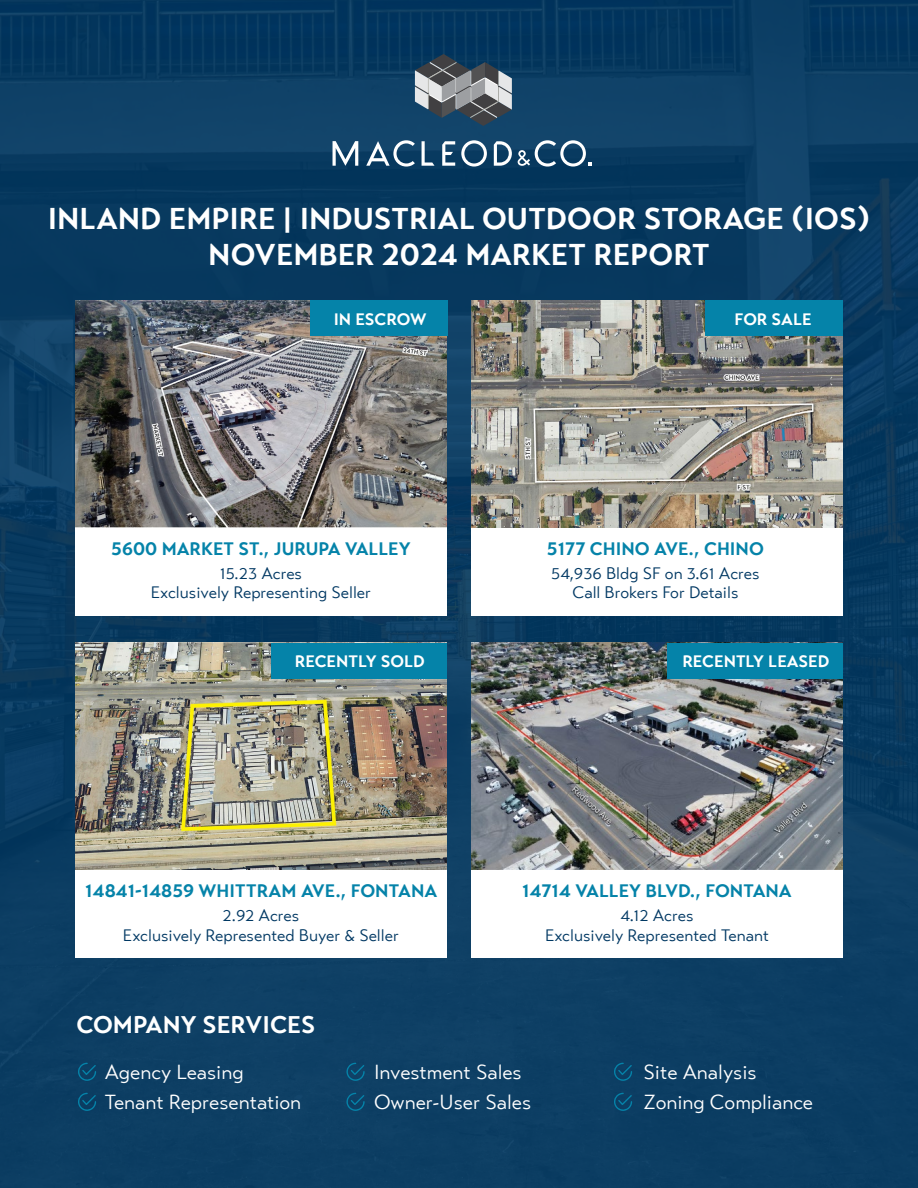
<style>
.page{position:relative;width:918px;height:1188px;background:#0b3d62}
.page>*{position:absolute;margin:0;border:0;box-sizing:border-box;transform-origin:0 0}
.t1{font:700 30px/36px "Transat Text";color:#fff;text-align:center}
.t2{font:700 24px "Transat Text";color:#fff}
.t3{font:20.25px/30px "Transat Text Standard";color:#fff}
.t4{font:700 18px "Transat Text";color:#0583a9}
.t5{font:16.5px/19.5px "Transat Text Standard";color:#003863;text-align:center}
.t6{font:700 16.5px "Transat Text";color:#fff}
</style>
<div class="page">
<svg style="left:366px;top:140px;width:49px;height:27px"></svg>
<svg style="left:422px;top:141px;width:13px;height:25px"></svg>
<svg style="left:442px;top:141px;width:13px;height:25px"></svg>
<svg style="left:461px;top:140px;width:26px;height:27px"></svg>
<svg style="left:494px;top:141px;width:18px;height:25px"></svg>
<svg style="left:518px;top:140px;width:73px;height:27px"></svg>
<svg style="left:333px;top:141px;width:25px;height:25px"></svg>
<svg style="left:415px;top:54px;width:97px;height:72px"></svg>
<div style="left:75px;top:300px;width:372px;height:316px;background:#fff"></div>
<div style="left:75px;top:643px;width:372px;height:315px;background:#fff"></div>
<div style="left:471px;top:300px;width:372px;height:316px;background:#fff"></div>
<div style="left:471px;top:643px;width:372px;height:315px;background:#fff"></div>
<img style="left:75px;top:300px;width:372px;height:227px">
<img style="left:471px;top:300px;width:372px;height:227px">
<img style="left:75px;top:643px;width:372px;height:227px">
<img style="left:471px;top:643px;width:372px;height:227px">
<div style="left:310px;top:300px;width:137px;height:36px;background:#0583a9"></div>
<div style="left:667px;top:643px;width:176px;height:35px;background:#0583a9"></div>
<div style="left:271px;top:643px;width:176px;height:35px;background:#0583a9"></div>
<div style="left:705px;top:300px;width:138px;height:36px;background:#0583a9"></div>
<svg style="left:78px;top:1063px;width:18px;height:18px"></svg>
<svg style="left:346px;top:1063px;width:19px;height:18px"></svg>
<svg style="left:614px;top:1063px;width:18px;height:18px"></svg>
<svg style="left:78px;top:1093px;width:18px;height:18px"></svg>
<svg style="left:346px;top:1093px;width:19px;height:18px"></svg>
<svg style="left:614px;top:1093px;width:18px;height:18px"></svg>
<h1 class="t1" style="left:48px;top:201px;width:824px">INLAND EMPIRE | INDUSTRIAL OUTDOOR STORAGE (IOS)<br>NOVEMBER 2024 MARKET REPORT</h1>
<p class="t6" style="left:334px;top:309px;width:94px">IN ESCROW</p>
<p class="t4" style="left:111px;top:538px;width:301px">5600 MARKET ST., JURUPA VALLEY</p>
<p class="t5" style="left:151px;top:564px;width:222px">15.23 Acres<br>Exclusively Representing Seller</p>
<p class="t6" style="left:735px;top:309px;width:79px">FOR SALE</p>
<p class="t4" style="left:547px;top:538px;width:219px">5177 CHINO AVE., CHINO</p>
<p class="t5" style="left:551px;top:564px;width:210px">54,936 Bldg SF on 3.61 Acres<br>Call Brokers For Details</p>
<p class="t6" style="left:295px;top:652px;width:132px">RECENTLY SOLD</p>
<p class="t6" style="left:682px;top:652px;width:149px">RECENTLY LEASED</p>
<p class="t4" style="left:85px;top:880px;width:354px">14841-14859 WHITTRAM AVE., FONTANA</p>
<p class="t4" style="left:522px;top:880px;width:271px">14714 VALLEY BLVD., FONTANA</p>
<p class="t5" style="left:123px;top:906px;width:277px">2.92 Acres<br>Exclusively Represented Buyer &amp; Seller</p>
<p class="t5" style="left:545px;top:906px;width:226px">4.12 Acres<br>Exclusively Represented Tenant</p>
<h2 class="t2" style="left:76px;top:1010px;width:241px">COMPANY SERVICES</h2>
<p class="t3" style="left:105px;top:1057px;width:198px">Agency Leasing<br>Tenant Representation</p>
<p class="t3" style="left:374px;top:1057px;width:159px">Investment Sales<br>Owner-User Sales</p>
<p class="t3" style="left:643px;top:1057px;width:171px">Site Analysis<br>Zoning Compliance</p>
</div>
